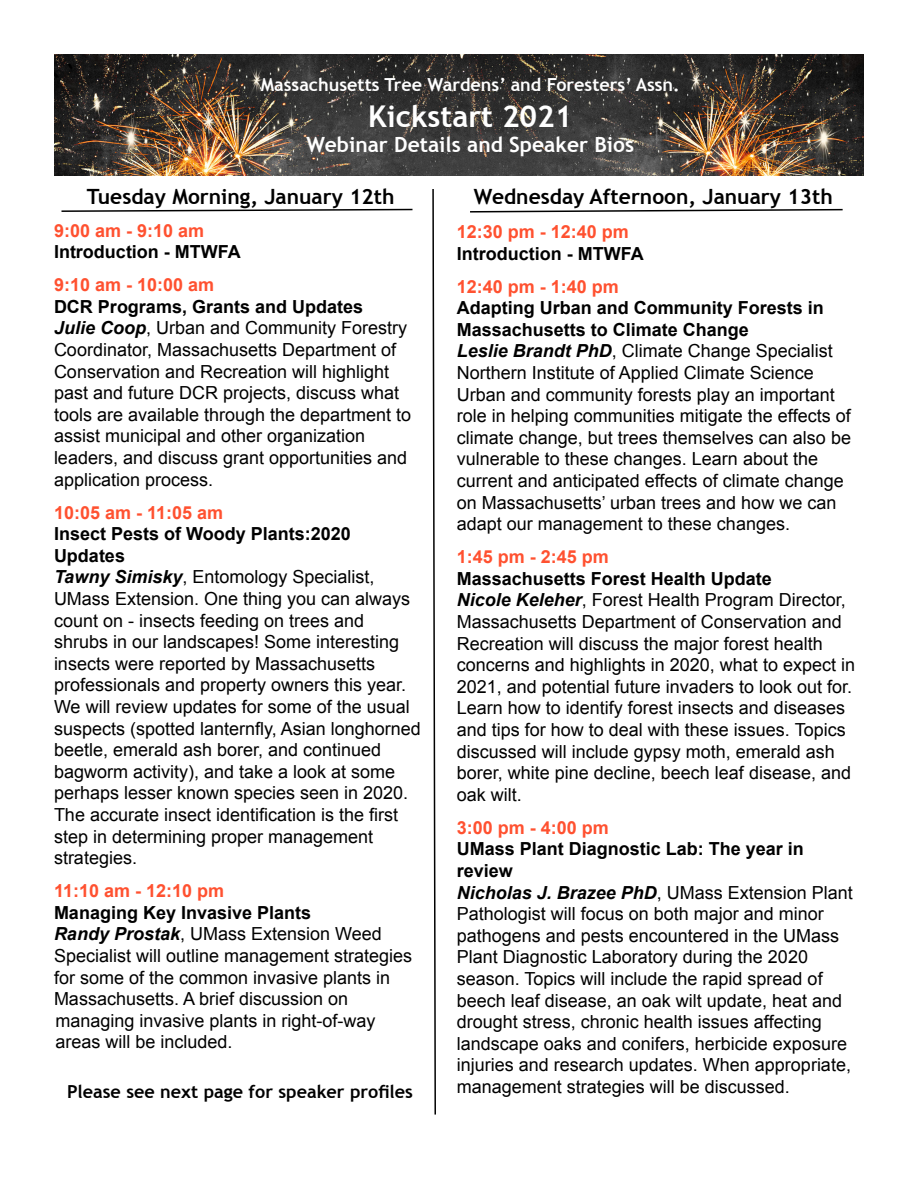
<style>
.page{position:relative;width:918px;height:1188px;background:#fff}
.page>*{position:absolute;margin:0;border:0;box-sizing:border-box;transform-origin:0 0}
.t1{font:700 30px "Trebuchet MS";color:#fff}
.t2{font:700 21px "Trebuchet MS";color:#000}
.t3{font:700 21px "Trebuchet MS";color:#fff}
.t4{font:18px/21.6px "Arial";color:#000}
.t5{font:700 18px/21.6px "Arial";color:#000}
.t6{font:700 18px "Arial";color:#ff5130}
.t7{font:700 18px "Trebuchet MS";color:#fff}
.t8{font:700 18px "Trebuchet MS";color:#000}
.s1{font-weight:700;font-style:italic}
</style>
<div class="page">
<img style="left:54px;top:54px;width:810px;height:122px">
<svg style="left:432px;top:189px;width:4px;height:926px"></svg>
<svg style="left:61px;top:208px;width:352px;height:4px"></svg>
<svg style="left:470px;top:208px;width:373px;height:5px"></svg>
<p class="t7" style="left:261px;top:73px;width:421px">Massachusetts Tree Wardens’ and Foresters’ Assn.</p>
<p class="t1" style="left:368px;top:98px;width:206px">Kickstart 2021</p>
<p class="t3" style="left:307px;top:132px;width:329px">Webinar Details and Speaker Bios</p>
<p class="t2" style="left:87px;top:184px;width:309px">Tuesday Morning, January 12th</p>
<p class="t2" style="left:474px;top:184px;width:360px">Wednesday Afternoon, January 13th</p>
<p class="t6" style="left:457px;top:220px;width:174px">12:30 pm - 12:40 pm</p>
<p class="t5" style="left:457px;top:243px;width:188px">Introduction - MTWFA</p>
<p class="t6" style="left:457px;top:274px;width:164px">12:40 pm - 1:40 pm</p>
<p class="t5" style="left:457px;top:298px;width:369px">Adapting Urban and Community Forests in<br>Massachusetts to Climate Change</p>
<p class="t4" style="left:457px;top:340px;width:378px"><span class="s1">Leslie Brandt PhD</span>, Climate Change Specialist<br>Northern Institute of Applied Climate Science</p>
<p class="t4" style="left:457px;top:384px;width:396px">Urban and community forests play an important role in helping communities mitigate the effects of climate change, but trees themselves can also be vulnerable to these changes. Learn about the current and anticipated effects of climate change on Massachusetts’ urban trees and how we can adapt our management to these changes.</p>
<p class="t6" style="left:457px;top:545px;width:154px">1:45 pm - 2:45 pm</p>
<p class="t5" style="left:457px;top:568px;width:317px">Massachusetts Forest Health Update</p>
<p class="t4" style="left:457px;top:589px;width:400px"><span class="s1">Nicole Keleher</span>, Forest Health Program Director, Massachusetts Department of Conservation and Recreation will discuss the major forest health concerns and highlights in 2020, what to expect in 2021, and potential future invaders to look out for.<br>Learn how to identify forest insects and diseases and tips for how to deal with these issues. Topics discussed will include gypsy moth, emerald ash borer, white pine decline, beech leaf disease, and oak wilt.</p>
<p class="t6" style="left:457px;top:815px;width:154px">3:00 pm - 4:00 pm</p>
<p class="t5" style="left:457px;top:839px;width:349px">UMass Plant Diagnostic Lab: The year in review</p>
<p class="t4" style="left:457px;top:882px;width:398px"><span class="s1">Nicholas J. Brazee PhD</span>, UMass Extension Plant Pathologist will focus on both major and minor pathogens and pests encountered in the UMass Plant Diagnostic Laboratory during the 2020 season. Topics will include the rapid spread of beech leaf disease, an oak wilt update, heat and drought stress, chronic health issues affecting landscape oaks and conifers, herbicide exposure injuries and research updates. When appropriate,</p>
<p class="t8" style="left:67px;top:1080px;width:348px">Please see next page for speaker profiles</p>
<p class="t4" style="left:457px;top:1076px;width:335px">management strategies will be discussed.</p>
<p class="t6" style="left:54px;top:218px;width:152px">9:00 am - 9:10 am</p>
<p class="t5" style="left:54px;top:242px;width:188px">Introduction - MTWFA</p>
<p class="t6" style="left:54px;top:273px;width:162px">9:10 am - 10:00 am</p>
<p class="t5" style="left:54px;top:296px;width:311px">DCR Programs, Grants and Updates</p>
<p class="t4" style="left:54px;top:317px;width:359px"><span class="s1">Julie Coop</span>, Urban and Community Forestry Coordinator, Massachusetts Department of Conservation and Recreation will highlight past and future DCR projects, discuss what tools are available through the department to assist municipal and other organization leaders, and discuss grant opportunities and application process.</p>
<p class="t6" style="left:54px;top:500px;width:171px">10:05 am - 11:05 am</p>
<p class="t5" style="left:54px;top:524px;width:298px">Insect Pests of Woody Plants:2020<br>Updates</p>
<p class="t4" style="left:54px;top:566px;width:368px"><span class="s1">Tawny Simisky</span>, Entomology Specialist, UMass Extension. One thing you can always count on - insects feeding on trees and shrubs in our landscapes! Some interesting insects were reported by Massachusetts professionals and property owners this year.<br>We will review updates for some of the usual suspects (spotted lanternfly, Asian longhorned beetle, emerald ash borer, and continued bagworm activity), and take a look at some perhaps lesser known species seen in 2020.<br>The accurate insect identification is the first step in determining proper management strategies.</p>
<p class="t6" style="left:54px;top:879px;width:172px">11:10 am - 12:10 pm</p>
<p class="t5" style="left:54px;top:902px;width:259px">Managing Key Invasive Plants</p>
<p class="t4" style="left:54px;top:923px;width:360px"><span class="s1">Randy Prostak</span>, UMass Extension Weed Specialist will outline management strategies for some of the common invasive plants in Massachusetts. A brief discussion on managing invasive plants in right-of-way areas will be included.</p>
</div>
